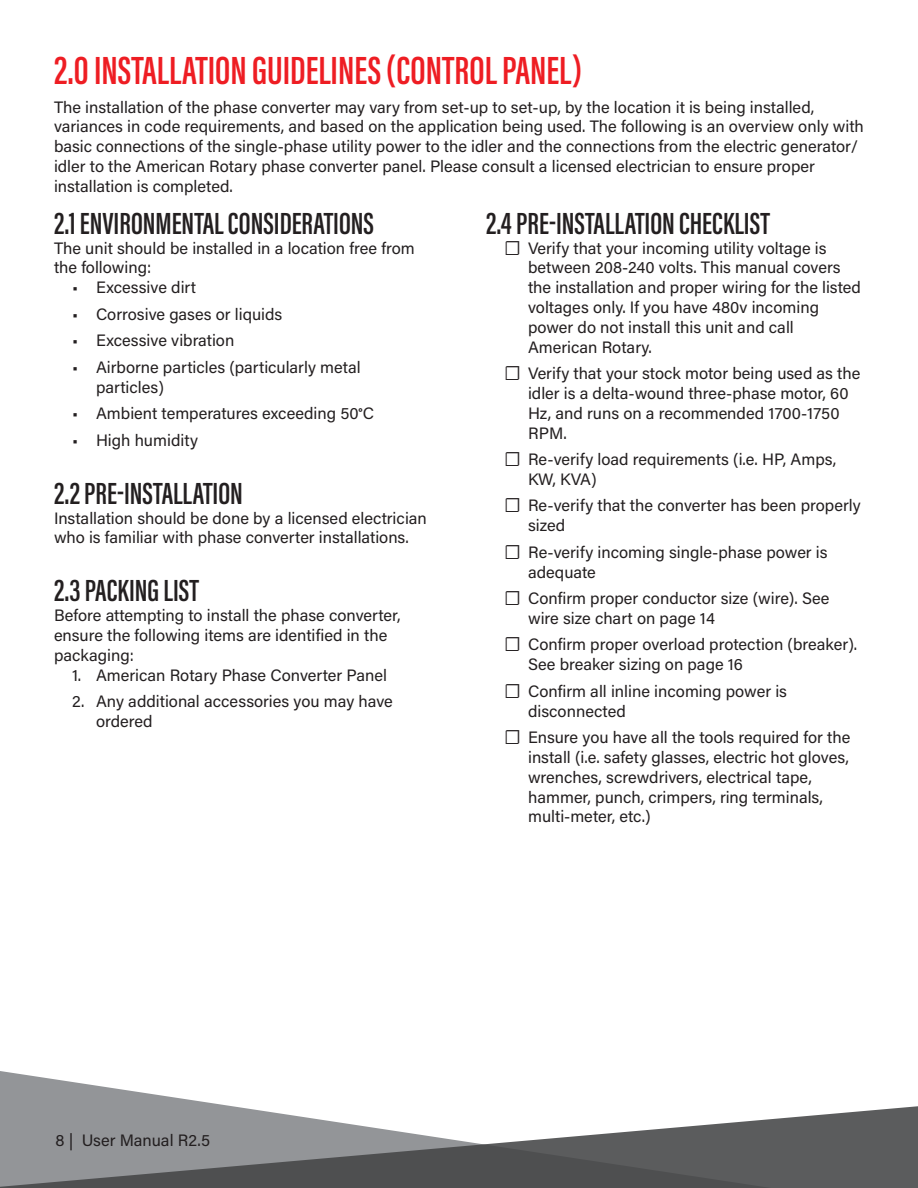
<style>
.page{position:relative;width:918px;height:1188px;background:#fff}
.page>*{position:absolute;margin:0;border:0;box-sizing:border-box;transform-origin:0 0}
.t1{font:600 40.5px "Acumin Pro Extra Cond";color:#ee1d23}
.t2{font:600 31.5px "Acumin Pro Extra Cond";color:#231f20}
.t3{font:16.5px/19.8px "Acumin Pro";color:#231f20}
.s1{font-family:"Acumin Pro Extra Cond";font-weight:700}
</style>
<div class="page">
<svg style="left:0;top:1071px;width:184px;height:28px"></svg>
<svg style="left:0;top:1099px;width:918px;height:89px"></svg>
<h1 class="t1" style="left:54px;top:45px;width:530px">2.0 INSTALLATION GUIDELINES (CONTROL PANEL)</h1>
<p class="t3" style="left:54px;top:96px;width:811px">The installation of the phase converter may vary from set-up to set-up, by the location it is being installed, variances in code requirements, and based on the application being used. The following is an overview only with basic connections of the single-phase utility power to the idler and the connections from the electric generator/ idler to the American Rotary phase converter panel. Please consult a licensed electrician to ensure proper installation is completed.</p>
<h2 class="t2" style="left:54px;top:204px;width:322px">2.1 ENVIRONMENTAL CONSIDERATIONS</h2>
<p class="t3" style="left:54px;top:237px;width:362px">The unit should be installed in a location free from the following:</p>
<p class="t3" style="left:72px;top:277px;width:126px">• Excessive dirt</p>
<p class="t3" style="left:72px;top:303px;width:212px">• Corrosive gases or liquids</p>
<p class="t3" style="left:72px;top:330px;width:164px">• Excessive vibration</p>
<p class="t3" style="left:96px;top:356px;width:266px;text-indent:-24px">• Airborne particles (particularly metal particles)</p>
<p class="t3" style="left:72px;top:403px;width:304px">• Ambient temperatures exceeding 50<span class="s1">°</span>C</p>
<p class="t3" style="left:72px;top:429px;width:128px">• High humidity</p>
<h2 class="t2" style="left:54px;top:474px;width:190px">2.2 PRE-INSTALLATION</h2>
<p class="t3" style="left:54px;top:507px;width:374px">Installation should be done by a licensed electrician who is familiar with phase converter installations.</p>
<h2 class="t2" style="left:54px;top:572px;width:146px">2.3 PACKING LIST</h2>
<p class="t3" style="left:54px;top:605px;width:348px">Before attempting to install the phase converter, ensure the following items are identified in the packaging:</p>
<p class="t3" style="left:72px;top:664px;width:317px">1. American Rotary Phase Converter Panel</p>
<p class="t3" style="left:96px;top:691px;width:298px;text-indent:-24px">2. Any additional accessories you may have ordered</p>
<h2 class="t2" style="left:486px;top:204px;width:285px">2.4 PRE-INSTALLATION CHECKLIST</h2>
<p class="t3" style="left:528px;top:237px;width:334px;text-indent:-24px">☐ Verify that your incoming utility voltage is between 208-240 volts. This manual covers the installation and proper wiring for the listed voltages only. If you have 480v incoming power do not install this unit and call American Rotary.</p>
<p class="t3" style="left:528px;top:363px;width:334px;text-indent:-24px">☐ Verify that your stock motor being used as the idler is a delta-wound three-phase motor, 60<br>Hz, and runs on a recommended 1700-1750<br>RPM.</p>
<p class="t3" style="left:528px;top:449px;width:310px;text-indent:-24px">☐ Re-verify load requirements (i.e. HP, Amps,<br>KW, KVA)</p>
<p class="t3" style="left:528px;top:495px;width:334px;text-indent:-24px">☐ Re-verify that the converter has been properly sized</p>
<p class="t3" style="left:528px;top:541px;width:301px;text-indent:-24px">☐ Re-verify incoming single-phase power is adequate</p>
<p class="t3" style="left:528px;top:588px;width:303px;text-indent:-24px">☐ Confirm proper conductor size (wire). See wire size chart on page 14</p>
<p class="t3" style="left:528px;top:634px;width:329px;text-indent:-24px">☐ Confirm proper overload protection (breaker).<br>See breaker sizing on page 16</p>
<p class="t3" style="left:528px;top:680px;width:260px;text-indent:-24px">☐ Confirm all inline incoming power is disconnected</p>
<p class="t3" style="left:528px;top:727px;width:324px;text-indent:-24px">☐ Ensure you have all the tools required for the install (i.e. safety glasses, electric hot gloves, wrenches, screwdrivers, electrical tape, hammer, punch, crimpers, ring terminals, multi-meter, etc.)</p>
<p class="t3" style="left:56px;top:1130px;width:156px">8 | User Manual R2.5</p>
</div>
